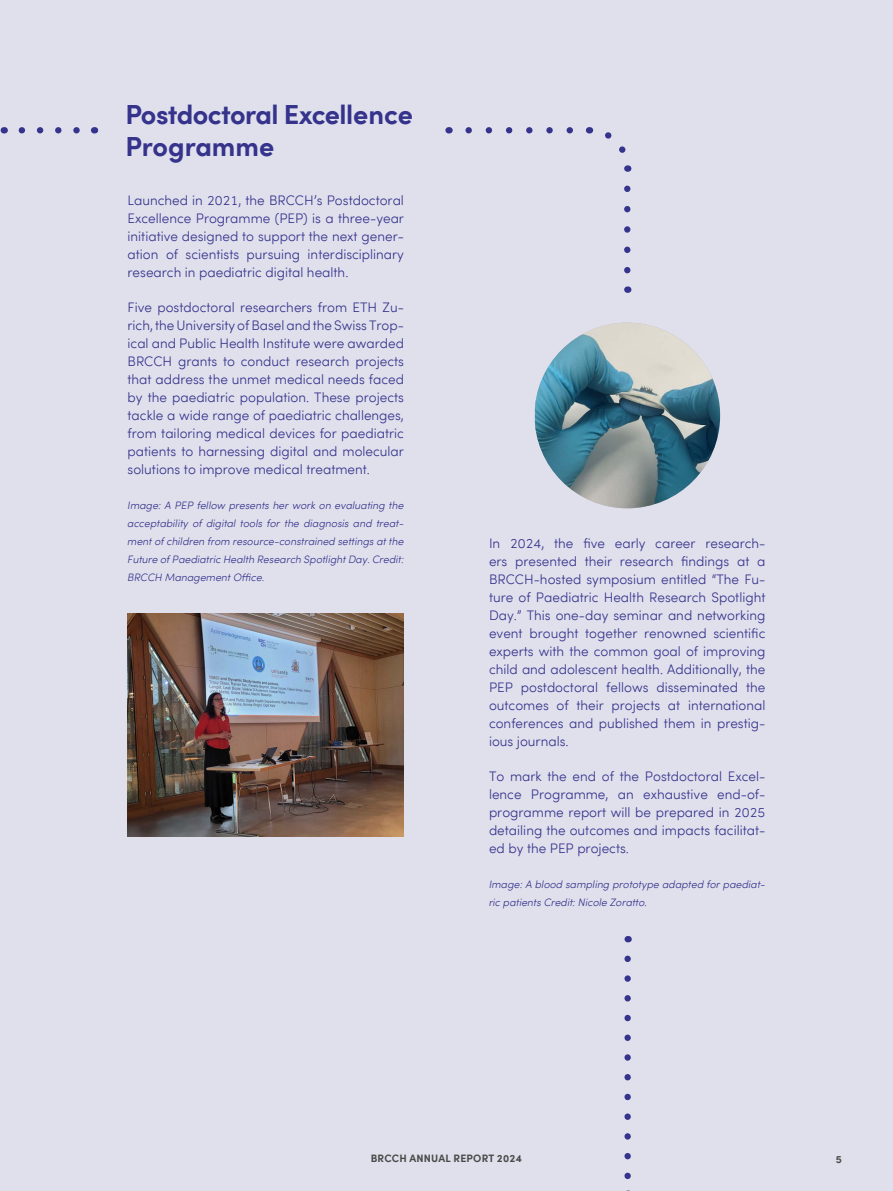
<style>
.page{position:relative;width:893px;height:1191px;background:#e0e0ed}
.page>*{position:absolute;margin:0;border:0;box-sizing:border-box;transform-origin:0 0}
.t1{font:700 27px/31.5px "Sofia Pro";letter-spacing:-.02em;color:#35338b}
.t2{font:300 13.5px/18px "Sofia Pro";color:#35338b;text-align:justify}
.t3{font:italic 300 10.5px/18px "Sofia Pro";color:#35338b}
.t4{font:700 10.5px "Sofia Pro";letter-spacing:.02em;color:#494948}
</style>
<div class="page">
<svg style="left:22px;top:127px;width:58px;height:6px"></svg>
<svg style="left:469px;top:127px;width:104px;height:6px"></svg>
<svg style="left:624px;top:189px;width:6px;height:85px"></svg>
<svg style="left:605px;top:132px;width:27px;height:40px"></svg>
<img style="left:534px;top:323px;width:186px;height:185px;border-radius:93px">
<img style="left:128px;top:613px;width:276px;height:223px">
<svg style="left:624px;top:958px;width:7px;height:222px"></svg>
<h1 class="t1" style="left:125px;top:97px;width:289px">Postdoctoral Excellence<br>Programme</h1>
<p class="t2" style="left:128px;top:190px;width:278px">Launched in 2021, the BRCCH’s Postdoctoral Excellence Programme (PEP) is a three-year initiative designed to support the next gener&shy;ation of scientists pursuing interdisciplinary research in paediatric digital health.</p>
<p class="t2" style="left:128px;top:297px;width:278px">Five postdoctoral researchers from ETH Zu&shy;rich, the University of Basel and the Swiss Trop&shy;ical and Public Health Institute were awarded BRCCH grants to conduct research projects that address the unmet medical needs faced by the paediatric population. These projects tackle a wide range of paediatric challenges, from tailoring medical devices for paediatric patients to harnessing digital and molecular solutions to improve medical treatment.</p>
<p class="t3" style="left:128px;top:495px;width:278px;text-align:justify">Image: A PEP fellow presents her work on evaluating the acceptability of digital tools for the diagnosis and treat&shy;ment of children from resource-constrained settings at the Future of Paediatric Health Research Spotlight Day. Credit:<br>BRCCH Management Office.</p>
<p class="t2" style="left:489px;top:533px;width:278px">In 2024, the five early career research&shy;ers presented their research findings at a BRCCH-hosted symposium entitled “The Fu&shy;ture of Paediatric Health Research Spotlight Day.” This one-day seminar and networking event brought together renowned scientific experts with the common goal of improving child and adolescent health. Additionally, the PEP postdoctoral fellows disseminated the outcomes of their projects at international conferences and published them in prestig&shy;ious journals.</p>
<p class="t2" style="left:489px;top:766px;width:278px">To mark the end of the Postdoctoral Excel&shy;lence Programme, an exhaustive end-of&shy;programme report will be prepared in 2025 detailing the outcomes and impacts facilitat&shy;ed by the PEP projects.</p>
<p class="t3" style="left:489px;top:874px;width:278px">Image: A blood sampling prototype adapted for paediat&shy;ric patients Credit: Nicole Zoratto.</p>
<p class="t4" style="left:371px;top:1150px;width:153px">BRCCH ANNUAL REPORT 2024</p>
<p class="t4" style="left:836px;top:1151px;width:8px">5</p>
</div>
